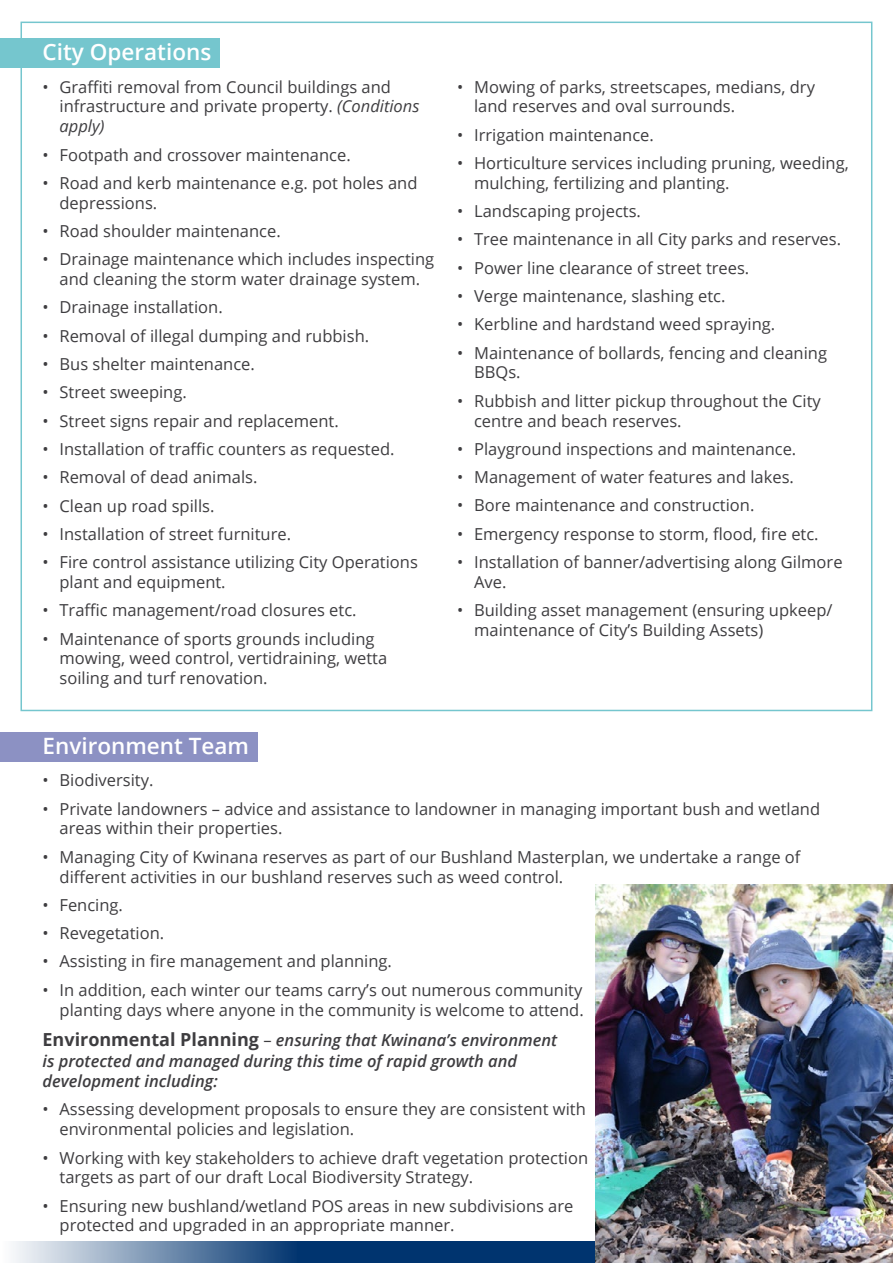
<style>
.page{position:relative;width:893px;height:1263px;background:#fff}
.page>*{position:absolute;margin:0;border:0;box-sizing:border-box;transform-origin:0 0}
.t1{font:600 22.5px "Open Sans";color:#fff}
.t2{font:16.5px/19.8px "Open Sans";color:#3e3d40}
.t3{font:italic 600 16.5px/21.6px "Open Sans";color:#3e3d40}
.s1{font-style:italic}
.s2{font-weight:700;font-style:normal;font-size:18px}
.s3{font-weight:400;font-style:normal}
</style>
<div class="page">
<div style="left:0;top:1242px;width:298px;height:21px;background:linear-gradient(to right,#fff,#033670)"></div>
<div style="left:298px;top:1242px;width:297px;height:21px;background:#00346f"></div>
<div style="left:0;top:39px;width:219px;height:29px;background:#75c6ce"></div>
<div style="left:0;top:732px;width:257px;height:29px;background:#8c91c3"></div>
<img style="left:595px;top:884px;width:298px;height:379px">
<p class="t1" style="left:43px;top:36px;width:170px">City Operations</p>
<p class="t2" style="left:60px;top:76px;width:361px;text-indent:-17px">• Graffiti removal from Council buildings and infrastructure and private property. <span class="s1">(Conditions apply)</span></p>
<p class="t2" style="left:43px;top:144px;width:310px">• Footpath and crossover maintenance.</p>
<p class="t2" style="left:60px;top:173px;width:359px;text-indent:-17px">• Road and kerb maintenance e.g. pot holes and depressions.</p>
<p class="t2" style="left:43px;top:221px;width:240px">• Road shoulder maintenance.</p>
<p class="t2" style="left:43px;top:249px;width:393px;text-align:center">• Drainage maintenance which includes inspecting and cleaning the storm water drainage system.</p>
<p class="t2" style="left:43px;top:297px;width:182px">• Drainage installation.</p>
<p class="t2" style="left:43px;top:325px;width:328px">• Removal of illegal dumping and rubbish.</p>
<p class="t2" style="left:43px;top:354px;width:214px">• Bus shelter maintenance.</p>
<p class="t2" style="left:43px;top:382px;width:146px">• Street sweeping.</p>
<p class="t2" style="left:43px;top:410px;width:298px">• Street signs repair and replacement.</p>
<p class="t2" style="left:43px;top:439px;width:353px">• Installation of traffic counters as requested.</p>
<p class="t2" style="left:43px;top:467px;width:216px">• Removal of dead animals.</p>
<p class="t2" style="left:43px;top:495px;width:174px">• Clean up road spills.</p>
<p class="t2" style="left:43px;top:523px;width:250px">• Installation of street furniture.</p>
<p class="t2" style="left:60px;top:552px;width:360px;text-indent:-17px">• Fire control assistance utilizing City Operations plant and equipment.</p>
<p class="t2" style="left:43px;top:600px;width:316px">• Traffic management/road closures etc.</p>
<p class="t2" style="left:60px;top:628px;width:329px;text-indent:-17px">• Maintenance of sports grounds including mowing, weed control, vertidraining, wetta soiling and turf renovation.</p>
<p class="t1" style="left:43px;top:730px;width:208px">Environment Team</p>
<p class="t2" style="left:43px;top:770px;width:112px">• Biodiversity.</p>
<p class="t2" style="left:474px;top:76px;width:342px;text-indent:-17px">• Mowing of parks, streetscapes, medians, dry land reserves and oval surrounds.</p>
<p class="t2" style="left:457px;top:124px;width:198px">• Irrigation maintenance.</p>
<p class="t2" style="left:474px;top:153px;width:376px;text-indent:-17px">• Horticulture services including pruning, weeding, mulching, fertilizing and planting.</p>
<p class="t2" style="left:457px;top:201px;width:185px">• Landscaping projects.</p>
<p class="t2" style="left:457px;top:229px;width:386px">• Tree maintenance in all City parks and reserves.</p>
<p class="t2" style="left:457px;top:257px;width:294px">• Power line clearance of street trees.</p>
<p class="t2" style="left:457px;top:286px;width:270px">• Verge maintenance, slashing etc.</p>
<p class="t2" style="left:457px;top:314px;width:320px">• Kerbline and hardstand weed spraying.</p>
<p class="t2" style="left:474px;top:342px;width:354px;text-indent:-17px">• Maintenance of bollards, fencing and cleaning<br>BBQs.</p>
<p class="t2" style="left:474px;top:390px;width:348px;text-indent:-17px">• Rubbish and litter pickup throughout the City centre and beach reserves.</p>
<p class="t2" style="left:457px;top:438px;width:341px">• Playground inspections and maintenance.</p>
<p class="t2" style="left:457px;top:467px;width:338px">• Management of water features and lakes.</p>
<p class="t2" style="left:457px;top:495px;width:299px">• Bore maintenance and construction.</p>
<p class="t2" style="left:457px;top:523px;width:363px">• Emergency response to storm, flood, fire etc.</p>
<p class="t2" style="left:457px;top:552px;width:387px">• Installation of banner/advertising along Gilmore</p>
<p class="t2" style="left:474px;top:571px;width:34px">Ave.</p>
<p class="t2" style="left:457px;top:600px;width:377px">• Building asset management (ensuring upkeep/</p>
<p class="t2" style="left:474px;top:620px;width:291px">maintenance of City’s Building Assets)</p>
<p class="t2" style="left:60px;top:798px;width:762px;text-indent:-17px">• Private landowners – advice and assistance to landowner in managing important bush and wetland areas within their properties.</p>
<p class="t2" style="left:43px;top:846px;width:759px">• Managing City of Kwinana reserves as part of our Bushland Masterplan, we undertake a range of</p>
<p class="t2" style="left:60px;top:866px;width:505px">different activities in our bushland reserves such as weed control.</p>
<p class="t2" style="left:43px;top:894px;width:82px">• Fencing.</p>
<p class="t2" style="left:43px;top:923px;width:123px">• Revegetation.</p>
<p class="t2" style="left:43px;top:951px;width:351px">• Assisting in fire management and planning.</p>
<p class="t2" style="left:43px;top:979px;width:543px;text-align:right">• In addition, each winter our teams carry’s out numerous community planting days where anyone in the community is welcome to attend.</p>
<p class="t3" style="left:43px;top:1028px;width:516px"><span class="s2">Environmental Planning</span> <span class="s3">–</span> ensuring that Kwinana’s environment is protected and managed during this time of rapid growth and</p>
<p class="t3" style="left:43px;top:1070px;width:177px">development including:</p>
<p class="t2" style="left:60px;top:1099px;width:528px;text-indent:-17px">• Assessing development proposals to ensure they are consistent with environmental policies and legislation.</p>
<p class="t2" style="left:60px;top:1147px;width:530px;text-indent:-17px">• Working with key stakeholders to achieve draft vegetation protection targets as part of our draft Local Biodiversity Strategy.</p>
<p class="t2" style="left:43px;top:1195px;width:532px">• Ensuring new bushland/wetland POS areas in new subdivisions are</p>
<p class="t2" style="left:60px;top:1215px;width:396px">protected and upgraded in an appropriate manner.</p>
</div>
